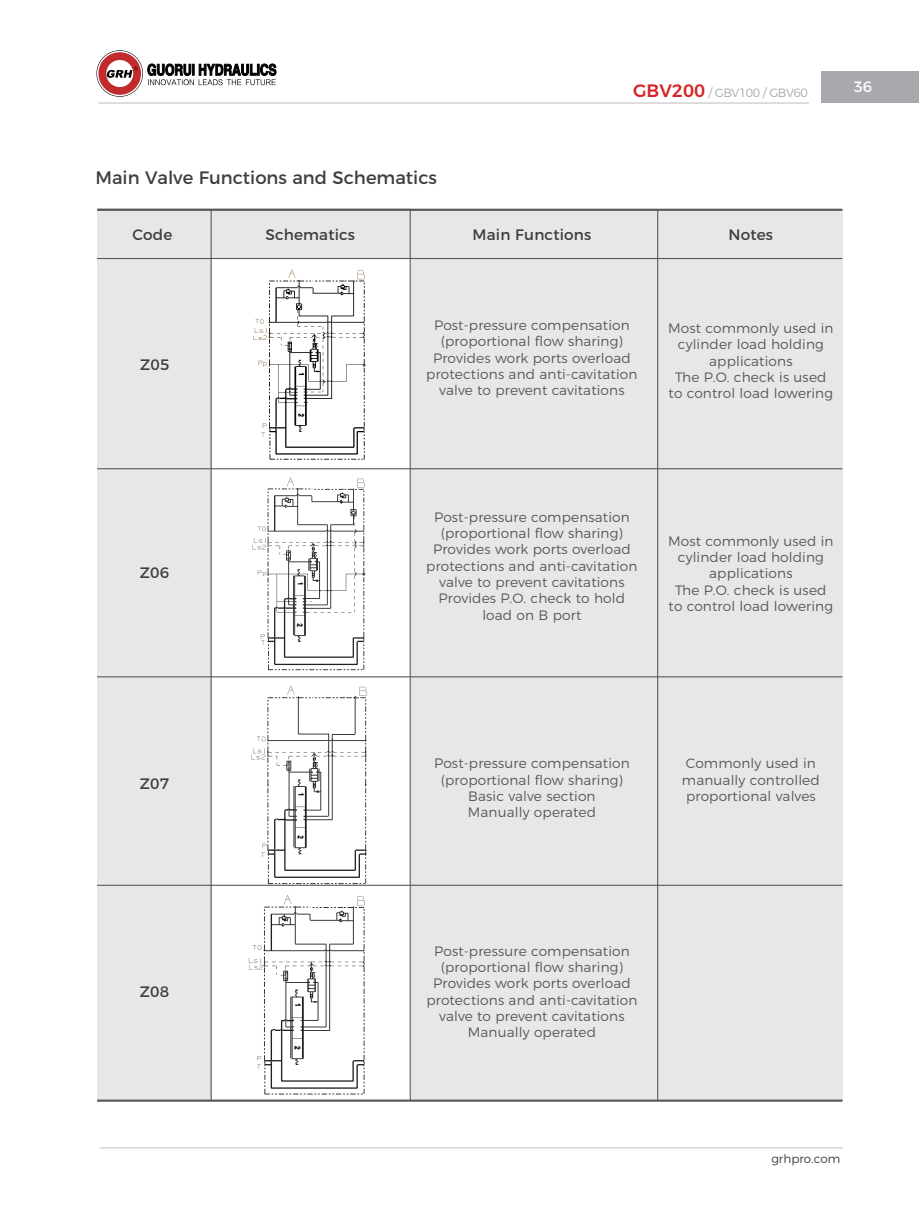
<style>
.page{position:relative;width:919px;height:1217px;background:#fff}
.page>*{position:absolute;margin:0;border:0;box-sizing:border-box;transform-origin:0 0}
.t1{font:18px "Montserrat";color:#3e3e3f}
.t2{font:15.15px "Montserrat";letter-spacing:.01em;color:#3e3e3f}
.t3{font:15px "Montserrat";color:#fff}
.t4{font:300 13.65px/16.4px "Montserrat";letter-spacing:.01em;color:#57585a;text-align:center}
.t5{font:300 12px "Montserrat";letter-spacing:-.04em;color:#a8a9ad}
.t6{font:300 12px "Montserrat";color:#3e3e3f}
.s1{font-weight:500;font-size:18px;color:#d52529}
</style>
<div class="page">
<hr style="left:100px;top:1147px;width:743px;height:1px;background:#bcbdc0">
<div style="left:821px;top:71px;width:97px;height:32px;background:#a8a9ad"></div>
<hr style="left:98px;top:103px;width:711px;height:1px;background:#bcbdc0">
<img style="left:248px;top:895px;width:117px;height:200px">
<img style="left:245px;top:686px;width:126px;height:200px">
<img style="left:252px;top:477px;width:114px;height:194px">
<div style="left:411px;top:210px;width:431px;height:890px;background:#e6e7e9"></div>
<div style="left:97px;top:208px;width:114px;height:892px;background:#e6e7e9"></div>
<div style="left:211px;top:208px;width:200px;height:49px;background:#e6e7e9"></div>
<img style="left:253px;top:269px;width:113px;height:191px">
<svg style="left:96px;top:50px;width:47px;height:47px"></svg>
<svg style="left:98px;top:52px;width:43px;height:43px"></svg>
<svg style="left:147px;top:64px;width:129px;height:21px"></svg>
<hr style="left:97px;top:209px;width:745px;height:2px;background:#57585a">
<hr style="left:97px;top:258px;width:745px;height:1px;background:#57585a">
<hr style="left:97px;top:468px;width:745px;height:1px;background:#57585a">
<hr style="left:97px;top:676px;width:745px;height:1px;background:#57585a">
<hr style="left:97px;top:884px;width:745px;height:1px;background:#57585a">
<hr style="left:97px;top:1099px;width:745px;height:2px;background:#57585a">
<hr style="left:211px;top:210px;width:1px;height:890px;background:#57585a">
<hr style="left:410px;top:210px;width:1px;height:890px;background:#57585a">
<hr style="left:657px;top:210px;width:1px;height:890px;background:#57585a">
<h1 class="t1" style="left:95px;top:163px;width:343px">Main Valve Functions and Schematics</h1>
<p class="t5" style="left:633px;top:83px;width:176px"><span class="s1">GBV200</span> / GBV100 / GBV60</p>
<p class="t2" style="left:133px;top:223px;width:41px">Code</p>
<p class="t2" style="left:265px;top:223px;width:91px">Schematics</p>
<p class="t2" style="left:472px;top:223px;width:120px">Main Functions</p>
<p class="t2" style="left:729px;top:223px;width:46px">Notes</p>
<p class="t3" style="left:854px;top:75px;width:20px">36</p>
<p class="t2" style="left:140px;top:352px;width:31px">Z05</p>
<p class="t4" style="left:426px;top:316px;width:213px">Post-pressure compensation (proportional flow sharing)<br>Provides work ports overload protections and anti-cavitation valve to prevent cavitations</p>
<p class="t4" style="left:668px;top:319px;width:167px">Most commonly used in cylinder load holding applications<br>The P.O. check is used to control load lowering</p>
<p class="t2" style="left:140px;top:560px;width:31px">Z06</p>
<p class="t4" style="left:426px;top:507px;width:213px">Post-pressure compensation (proportional flow sharing)<br>Provides work ports overload protections and anti-cavitation valve to prevent cavitations<br>Provides P.O. check to hold load on B port</p>
<p class="t4" style="left:668px;top:531px;width:167px">Most commonly used in cylinder load holding applications<br>The P.O. check is used to control load lowering</p>
<p class="t2" style="left:140px;top:771px;width:31px">Z07</p>
<p class="t2" style="left:140px;top:979px;width:31px">Z08</p>
<p class="t4" style="left:434px;top:754px;width:197px">Post-pressure compensation (proportional flow sharing)<br>Basic valve section<br>Manually operated</p>
<p class="t4" style="left:682px;top:754px;width:139px;text-align:left">Commonly used in manually controlled proportional valves</p>
<p class="t4" style="left:426px;top:941px;width:213px">Post-pressure compensation (proportional flow sharing)<br>Provides work ports overload protections and anti-cavitation valve to prevent cavitations<br>Manually operated</p>
<p class="t6" style="left:771px;top:1149px;width:71px">grhpro.com</p>
</div>
